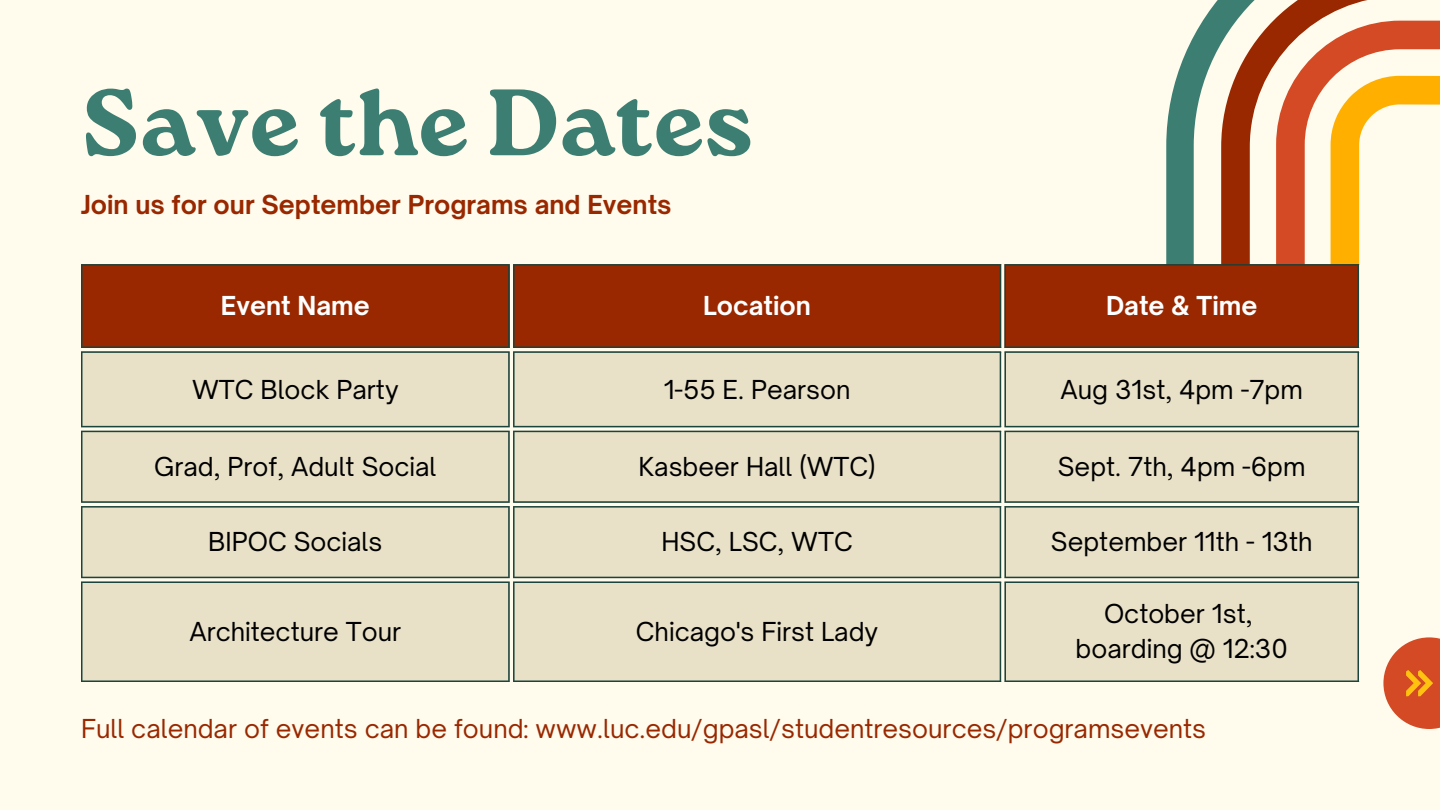
<style>
.page{position:relative;width:1440px;height:810px;background:#fffbed}
.page>*{position:absolute;margin:0;border:0;box-sizing:border-box;transform-origin:0 0}
.t1{font:94px "Roca One Bl";color:#3c7f72}
.t2{font:25px "Open Sauce One";color:#000}
.t3{font:25px "Open Sauce One";color:#992800}
.t4{font:700 25px "Open Sauce One";color:#992800}
.t5{font:700 25px "Open Sauce One";color:#fff}
</style>
<div class="page">
<svg style="left:1166px;top:0;width:274px;height:343px"></svg>
<div style="left:82px;top:264px;width:1276px;height:84px;background:#992800"></div>
<div style="left:81px;top:351px;width:1278px;height:331px;background:#e8e1c8"></div>
<hr style="left:81px;top:266px;width:1px;height:80px;background:#1b443c">
<hr style="left:508px;top:266px;width:2px;height:80px;background:#1b443c">
<hr style="left:81px;top:264px;width:429px;height:2px;background:#1b443c">
<hr style="left:81px;top:346px;width:429px;height:2px;background:#1b443c">
<hr style="left:513px;top:266px;width:2px;height:80px;background:#1b443c">
<hr style="left:1000px;top:266px;width:1px;height:80px;background:#1b443c">
<hr style="left:513px;top:264px;width:488px;height:2px;background:#1b443c">
<hr style="left:513px;top:346px;width:488px;height:2px;background:#1b443c">
<hr style="left:1004px;top:266px;width:2px;height:80px;background:#1b443c">
<hr style="left:1358px;top:266px;width:1px;height:80px;background:#1b443c">
<hr style="left:1004px;top:264px;width:355px;height:2px;background:#1b443c">
<hr style="left:1004px;top:346px;width:355px;height:2px;background:#1b443c">
<hr style="left:81px;top:353px;width:1px;height:73px;background:#1b443c">
<hr style="left:508px;top:353px;width:2px;height:73px;background:#1b443c">
<hr style="left:81px;top:351px;width:429px;height:2px;background:#1b443c">
<hr style="left:81px;top:426px;width:429px;height:1px;background:#1b443c">
<hr style="left:513px;top:353px;width:2px;height:73px;background:#1b443c">
<hr style="left:1000px;top:353px;width:1px;height:73px;background:#1b443c">
<hr style="left:513px;top:351px;width:488px;height:2px;background:#1b443c">
<hr style="left:513px;top:426px;width:488px;height:1px;background:#1b443c">
<hr style="left:1004px;top:353px;width:2px;height:73px;background:#1b443c">
<hr style="left:1358px;top:353px;width:1px;height:73px;background:#1b443c">
<hr style="left:1004px;top:351px;width:355px;height:2px;background:#1b443c">
<hr style="left:1004px;top:426px;width:355px;height:1px;background:#1b443c">
<hr style="left:81px;top:432px;width:1px;height:69px;background:#1b443c">
<hr style="left:508px;top:432px;width:2px;height:69px;background:#1b443c">
<hr style="left:81px;top:431px;width:429px;height:1px;background:#1b443c">
<hr style="left:81px;top:501px;width:429px;height:2px;background:#1b443c">
<hr style="left:513px;top:432px;width:2px;height:69px;background:#1b443c">
<hr style="left:1000px;top:432px;width:1px;height:69px;background:#1b443c">
<hr style="left:513px;top:431px;width:488px;height:1px;background:#1b443c">
<hr style="left:513px;top:501px;width:488px;height:2px;background:#1b443c">
<hr style="left:1004px;top:432px;width:2px;height:69px;background:#1b443c">
<hr style="left:1358px;top:432px;width:1px;height:69px;background:#1b443c">
<hr style="left:1004px;top:431px;width:355px;height:1px;background:#1b443c">
<hr style="left:1004px;top:501px;width:355px;height:2px;background:#1b443c">
<hr style="left:81px;top:508px;width:1px;height:69px;background:#1b443c">
<hr style="left:508px;top:508px;width:2px;height:69px;background:#1b443c">
<hr style="left:81px;top:506px;width:429px;height:2px;background:#1b443c">
<hr style="left:81px;top:577px;width:429px;height:1px;background:#1b443c">
<hr style="left:513px;top:508px;width:2px;height:69px;background:#1b443c">
<hr style="left:1000px;top:508px;width:1px;height:69px;background:#1b443c">
<hr style="left:513px;top:506px;width:488px;height:2px;background:#1b443c">
<hr style="left:513px;top:577px;width:488px;height:1px;background:#1b443c">
<hr style="left:1004px;top:508px;width:2px;height:69px;background:#1b443c">
<hr style="left:1358px;top:508px;width:1px;height:69px;background:#1b443c">
<hr style="left:1004px;top:506px;width:355px;height:2px;background:#1b443c">
<hr style="left:1004px;top:577px;width:355px;height:1px;background:#1b443c">
<hr style="left:81px;top:583px;width:1px;height:97px;background:#1b443c">
<hr style="left:508px;top:583px;width:2px;height:97px;background:#1b443c">
<hr style="left:81px;top:581px;width:429px;height:2px;background:#1b443c">
<hr style="left:81px;top:680px;width:429px;height:2px;background:#1b443c">
<hr style="left:513px;top:583px;width:2px;height:97px;background:#1b443c">
<hr style="left:1000px;top:583px;width:1px;height:97px;background:#1b443c">
<hr style="left:513px;top:581px;width:488px;height:2px;background:#1b443c">
<hr style="left:513px;top:680px;width:488px;height:2px;background:#1b443c">
<hr style="left:1004px;top:583px;width:2px;height:97px;background:#1b443c">
<hr style="left:1358px;top:583px;width:1px;height:97px;background:#1b443c">
<hr style="left:1004px;top:581px;width:355px;height:2px;background:#1b443c">
<hr style="left:1004px;top:680px;width:355px;height:2px;background:#1b443c">
<svg style="left:1383px;top:637px;width:57px;height:92px;fill:#d34a24"></svg>
<svg style="left:1406px;top:670px;width:27px;height:26px"></svg>
<p class="t1" style="left:81px;top:68px;width:674px">Save the Dates</p>
<p class="t4" style="left:81px;top:189px;width:592px">Join us for our September Programs and Events</p>
<p class="t5" style="left:221px;top:290px;width:150px">Event Name</p>
<p class="t5" style="left:703px;top:290px;width:109px">Location</p>
<p class="t5" style="left:1106px;top:290px;width:153px">Date &amp; Time</p>
<p class="t2" style="left:192px;top:374px;width:208px">WTC Block Party</p>
<p class="t2" style="left:664px;top:374px;width:188px">1-55 E. Pearson</p>
<p class="t2" style="left:1060px;top:374px;width:244px">Aug 31st, 4pm -7pm</p>
<p class="t2" style="left:154px;top:451px;width:284px">Grad, Prof, Adult Social</p>
<p class="t2" style="left:639px;top:451px;width:239px">Kasbeer Hall (WTC)</p>
<p class="t2" style="left:1058px;top:451px;width:249px">Sept. 7th, 4pm -6pm</p>
<p class="t2" style="left:208px;top:526px;width:176px">BIPOC Socials</p>
<p class="t2" style="left:661px;top:526px;width:193px">HSC, LSC, WTC</p>
<p class="t2" style="left:1051px;top:526px;width:263px">September 11th - 13th</p>
<p class="t2" style="left:189px;top:616px;width:214px">Architecture Tour</p>
<p class="t2" style="left:636px;top:616px;width:244px">Chicago's First Lady</p>
<p class="t2" style="left:1104px;top:598px;width:150px">October 1st,</p>
<p class="t2" style="left:1076px;top:633px;width:214px">boarding @ 12:30</p>
<p class="t3" style="left:81px;top:713px;width:1127px">Full calendar of events can be found: www.luc.edu/gpasl/studentresources/programsevents</p>
</div>
